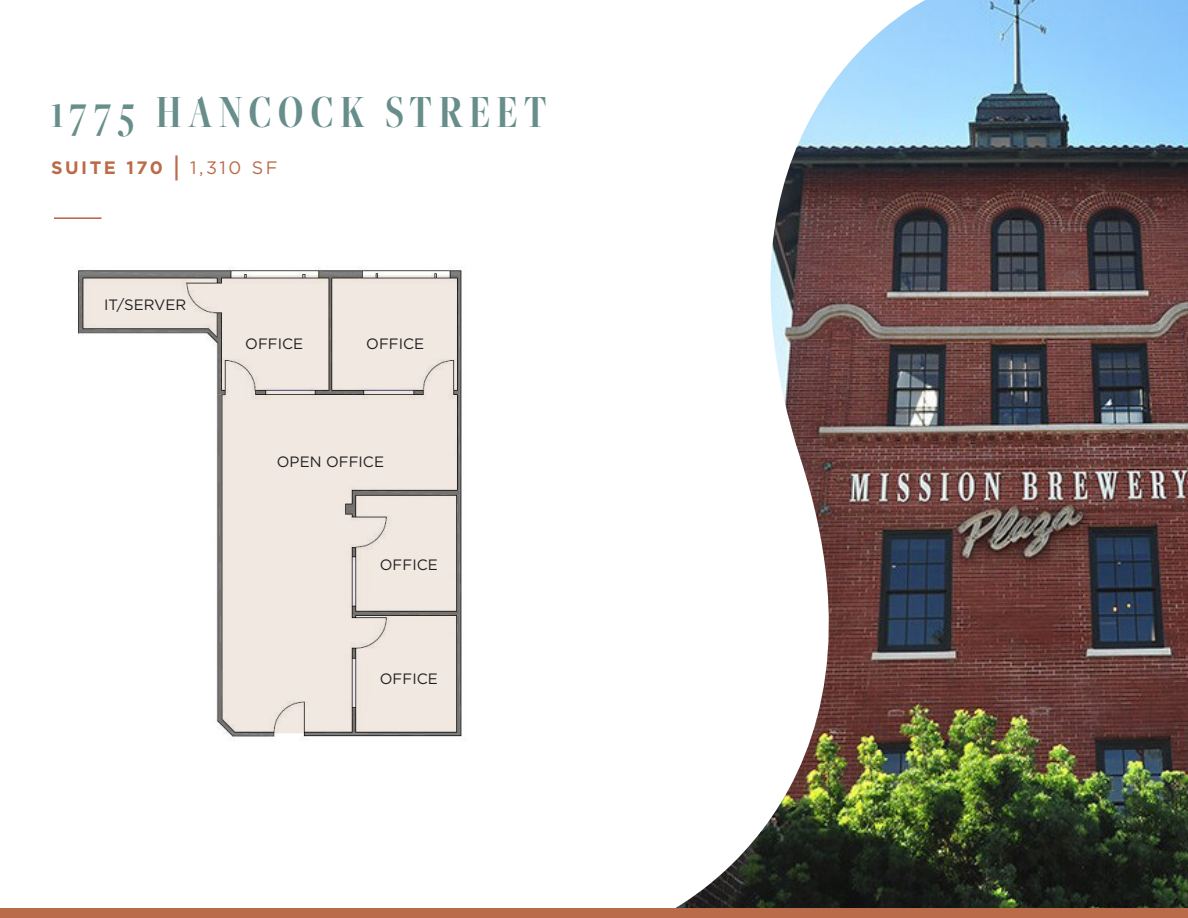
<style>
.page{position:relative;width:1188px;height:918px;background:#fff}
.page>*{position:absolute;margin:0;border:0;box-sizing:border-box;transform-origin:0 0}
.t1{font:600 48px "Freight Big Cmp Pro";letter-spacing:.14em;color:#678e8a}
.t2{font:700 18px "Gotham";letter-spacing:.14em;color:#ba6b4a}
.t3{font:15px "Gotham";color:#231f20}
.s1{font-size:27px}
.s2{font-weight:400}
</style>
<div class="page">
<img style="left:676px;top:0;width:512px;height:908px">
<hr style="left:54px;top:217px;width:47px;height:3px;background:#ba6b4a">
<div style="left:0;top:908px;width:1188px;height:10px;background:#ba6b4a"></div>
<img style="left:54px;top:219px;width:408px;height:520px">
<svg style="left:78px;top:275px;width:381px;height:458px;fill:#f0e8e1"></svg>
<p class="t1" style="left:51px;top:81px;width:497px">1775 HANCOCK STREET</p>
<p class="t2" style="left:51px;top:156px;width:228px">SUITE 170 <span class="s1">|</span> <span class="s2">1,310 SF</span></p>
<p class="t3" style="left:104px;top:295px;width:84px">IT/SERVER</p>
<p class="t3" style="left:245px;top:334px;width:59px">OFFICE</p>
<p class="t3" style="left:366px;top:334px;width:59px">OFFICE</p>
<p class="t3" style="left:277px;top:452px;width:109px">OPEN OFFICE</p>
<p class="t3" style="left:380px;top:555px;width:59px">OFFICE</p>
<p class="t3" style="left:380px;top:669px;width:59px">OFFICE</p>
</div>
